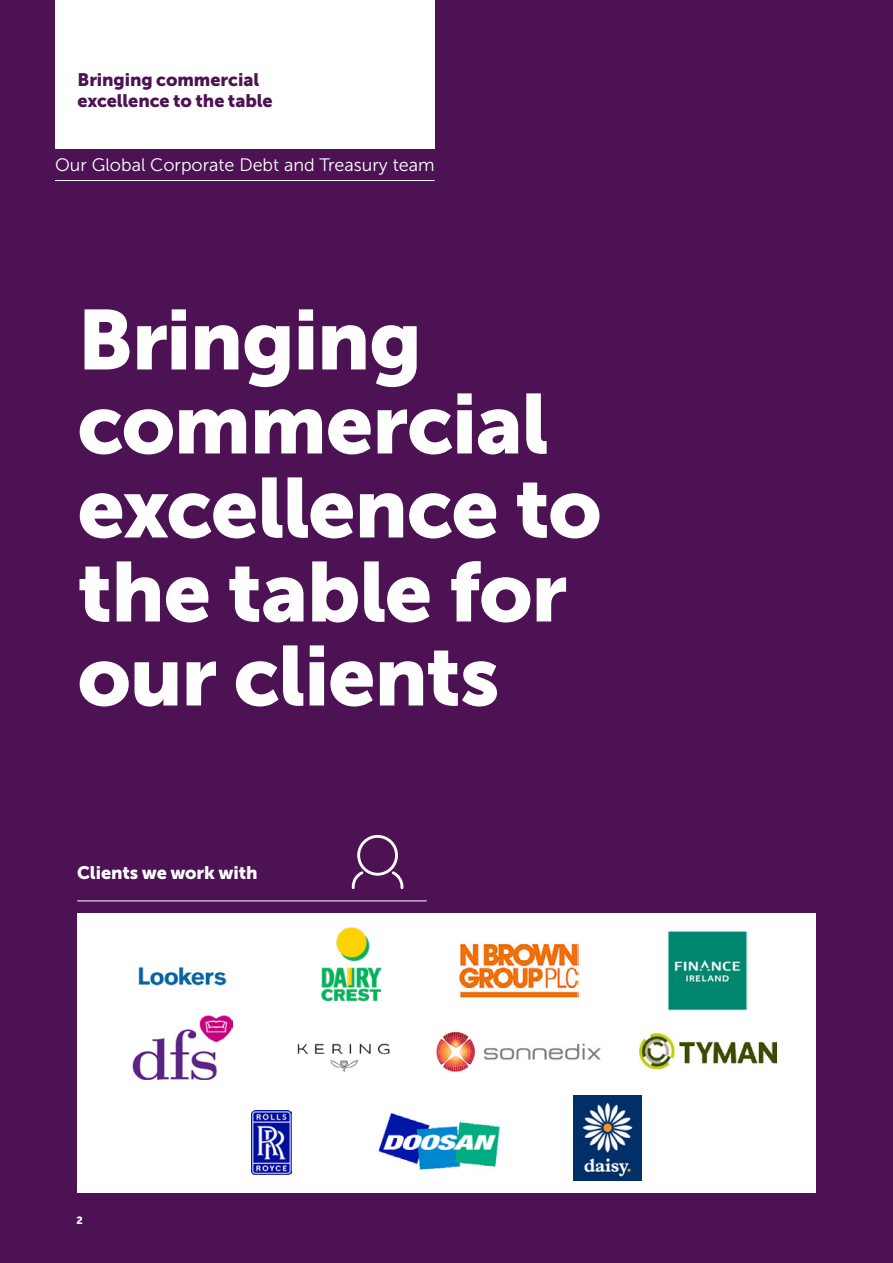
<style>
.page{position:relative;width:893px;height:1263px;background:#4d1254}
.page>*{position:absolute;margin:0;border:0;box-sizing:border-box;transform-origin:0 0}
.t1{font:84px/84px "Museo Sans 900";letter-spacing:-.015em;color:#fff}
.t2{font:18px/21.6px "Museo Sans 900";letter-spacing:-.005em;color:#4d1254}
.t3{font:18px "Museo Sans 300";color:#fff}
.t4{font:18px "Museo Sans 900";letter-spacing:-.005em;color:#fff}
.t5{font:10.5px "Museo Sans 900";color:#fff}
</style>
<div class="page">
<div style="left:77px;top:913px;width:739px;height:279px;background:#fff"></div>
<hr style="left:77px;top:900px;width:350px;height:1px;background:#fff">
<svg style="left:352px;top:835px;width:51px;height:54px"></svg>
<img style="left:138px;top:963px;width:89px;height:23px">
<img style="left:668px;top:931px;width:79px;height:79px">
<img style="left:459px;top:944px;width:120px;height:54px">
<img style="left:133px;top:1015px;width:100px;height:64px">
<img style="left:297px;top:1043px;width:93px;height:28px">
<img style="left:436px;top:1031px;width:165px;height:43px">
<img style="left:639px;top:1034px;width:137px;height:34px">
<img style="left:321px;top:927px;width:59px;height:74px">
<img style="left:573px;top:1095px;width:68px;height:85px">
<img style="left:376px;top:1113px;width:124px;height:58px">
<img style="left:251px;top:1110px;width:40px;height:65px">
<div style="left:55px;top:0;width:380px;height:149px;background:#fff"></div>
<hr style="left:55px;top:180px;width:380px;height:1px;background:#fff">
<p class="t2" style="left:77px;top:69px;width:197px">Bringing commercial excellence to the table</p>
<p class="t3" style="left:55px;top:155px;width:381px">Our Global Corporate Debt and Treasury team</p>
<p class="t1" style="left:77px;top:298px;width:526px">Bringing commercial excellence to the table for our clients</p>
<p class="t4" style="left:77px;top:862px;width:182px">Clients we work with</p>
<p class="t5" style="left:77px;top:1214px;width:8px">2</p>
</div>
